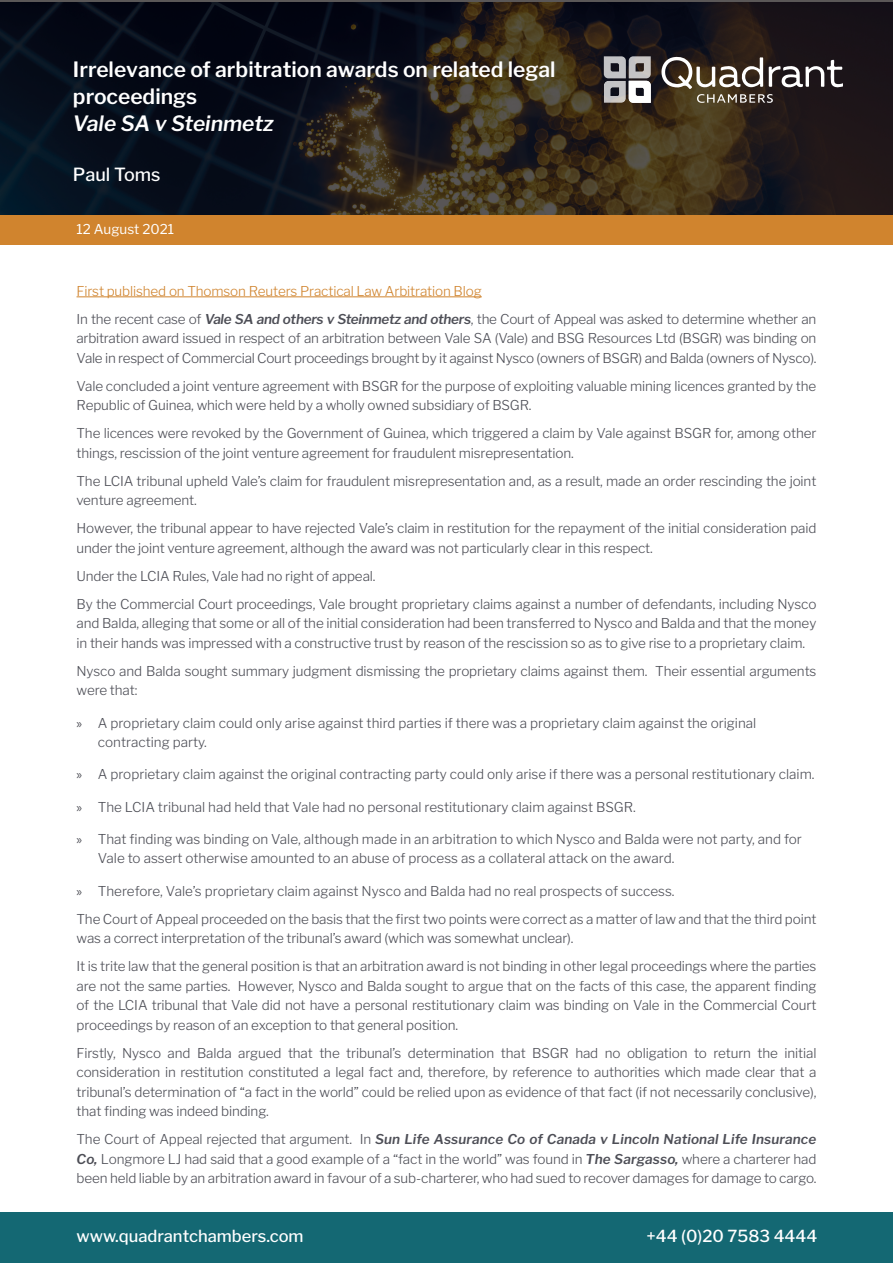
<style>
.page{position:relative;width:893px;height:1263px;background:#fff}
.page>*{position:absolute;margin:0;border:0;box-sizing:border-box;transform-origin:0 0}
.t1{font:600 21px/27px "Libre Franklin";color:#fff}
.t2{font:500 18px "Libre Franklin";color:#fff}
.t3{font:500 16.5px "Libre Franklin";color:#fff}
.Body{font:300 13.5px/19.5px "Libre Franklin";letter-spacing:-.01em;color:#4d4e56}
.Body-2{font:300 13.5px "Libre Franklin";letter-spacing:-.01em;color:#d0842e}
.t4{font:13.5px "Libre Franklin";color:#fff}
.s1{font-style:italic}
.s2{font-weight:600;font-style:italic}
.s3{font-family:"Myriad Pro";font-weight:400}
</style>
<div class="page">
<svg style="left:0;top:0;width:893px;height:215px;background:#1d1b1b"></svg>
<div style="left:0;top:1212px;width:893px;height:51px;background:#146873"></div>
<svg style="left:604px;top:56px;width:47px;height:47px"></svg>
<svg style="left:661px;top:56px;width:182px;height:47px;background:#584f48"></svg>
<div style="left:0;top:215px;width:893px;height:29px;background:#d0842e"></div>
<hr style="left:77px;top:296px;width:405px;height:1px;background:#d0842e">
<p class="t1" style="left:73px;top:56px;width:484px">Irrelevance of arbitration awards on related legal proceedings<br><span class="s1">Vale SA v Steinmetz</span></p>
<p class="t2" style="left:73px;top:164px;width:89px">Paul Toms</p>
<p class="t4" style="left:77px;top:221px;width:99px">12 August 2021</p>
<p class="Body-2" style="left:77px;top:283px;width:407px">First published on Thomson Reuters Practical Law Arbitration Blog</p>
<p class="Body" style="left:77px;top:309px;width:741px;text-align:justify">In the recent case of <span class="s2">Vale SA and others v Steinmetz and others</span>, the Court of Appeal was asked to determine whether an arbitration award issued in respect of an arbitration between Vale SA (Vale) and BSG Resources Ltd (BSGR) was binding on Vale in respect of Commercial Court proceedings brought by it against Nysco (owners of BSGR) and Balda (owners of Nysco).</p>
<p class="Body" style="left:77px;top:376px;width:741px">Vale concluded a joint venture agreement with BSGR for the purpose of exploiting valuable mining licences granted by the<br>Republic of Guinea, which were held by a wholly owned subsidiary of BSGR.</p>
<p class="Body" style="left:77px;top:424px;width:741px">The licences were revoked by the Government of Guinea, which triggered a claim by Vale against BSGR for, among other things, rescission of the joint venture agreement for fraudulent misrepresentation.</p>
<p class="Body" style="left:77px;top:471px;width:741px">The LCIA tribunal upheld Vale’s claim for fraudulent misrepresentation and, as a result, made an order rescinding the joint venture agreement.</p>
<p class="Body" style="left:77px;top:519px;width:741px">However, the tribunal appear to have rejected Vale’s claim in restitution for the repayment of the initial consideration paid under the joint venture agreement, although the award was not particularly clear in this respect.</p>
<p class="Body" style="left:77px;top:566px;width:300px">Under the LCIA Rules, Vale had no right of appeal.</p>
<p class="Body" style="left:77px;top:594px;width:741px;text-align:justify">By the Commercial Court proceedings, Vale brought proprietary claims against a number of defendants, including Nysco and Balda, alleging that some or all of the initial consideration had been transferred to Nysco and Balda and that the money in their hands was impressed with a constructive trust by reason of the rescission so as to give rise to a proprietary claim.</p>
<p class="Body" style="left:77px;top:661px;width:741px">Nysco and Balda sought summary judgment dismissing the proprietary claims against them. Their essential arguments were that:</p>
<p class="Body" style="left:98px;top:713px;width:660px;text-indent:-21px"><span class="s3">»</span> A proprietary claim could only arise against third parties if there was a proprietary claim against the original contracting party.</p>
<p class="Body" style="left:77px;top:765px;width:739px"><span class="s3">»</span> A proprietary claim against the original contracting party could only arise if there was a personal restitutionary claim.</p>
<p class="Body" style="left:77px;top:797px;width:561px"><span class="s3">»</span> The LCIA tribunal had held that Vale had no personal restitutionary claim against BSGR.</p>
<p class="Body" style="left:98px;top:829px;width:706px;text-indent:-21px"><span class="s3">»</span> That finding was binding on Vale, although made in an arbitration to which Nysco and Balda were not party, and for<br>Vale to assert otherwise amounted to an abuse of process as a collateral attack on the award.</p>
<p class="Body" style="left:77px;top:881px;width:599px"><span class="s3">»</span> Therefore, Vale’s proprietary claim against Nysco and Balda had no real prospects of success.</p>
<p class="Body" style="left:77px;top:909px;width:741px">The Court of Appeal proceeded on the basis that the first two points were correct as a matter of law and that the third point was a correct interpretation of the tribunal’s award (which was somewhat unclear).</p>
<p class="Body" style="left:77px;top:956px;width:741px;text-align:justify">It is trite law that the general position is that an arbitration award is not binding in other legal proceedings where the parties are not the same parties. However, Nysco and Balda sought to argue that on the facts of this case, the apparent finding of the LCIA tribunal that Vale did not have a personal restitutionary claim was binding on Vale in the Commercial Court proceedings by reason of an exception to that general position.</p>
<p class="Body" style="left:77px;top:1043px;width:741px;text-align:justify">Firstly, Nysco and Balda argued that the tribunal’s determination that BSGR had no obligation to return the initial consideration in restitution constituted a legal fact and, therefore, by reference to authorities which made clear that a tribunal’s determination of “a fact in the world” could be relied upon as evidence of that fact (if not necessarily conclusive), that finding was indeed binding.</p>
<p class="Body" style="left:77px;top:1129px;width:741px;text-align:justify">The Court of Appeal rejected that argument. In <span class="s2">Sun Life Assurance Co of Canada v Lincoln National Life Insurance Co,</span> Longmore LJ had said that a good example of a “fact in the world” was found in <span class="s2">The Sargasso,</span> where a charterer had been held liable by an arbitration award in favour of a sub-charterer, who had sued to recover damages for damage to cargo.</p>
<p class="t3" style="left:77px;top:1226px;width:229px">www.quadrantchambers.com</p>
<p class="t3" style="left:647px;top:1226px;width:172px">+44 (0)20 7583 4444</p>
</div>
